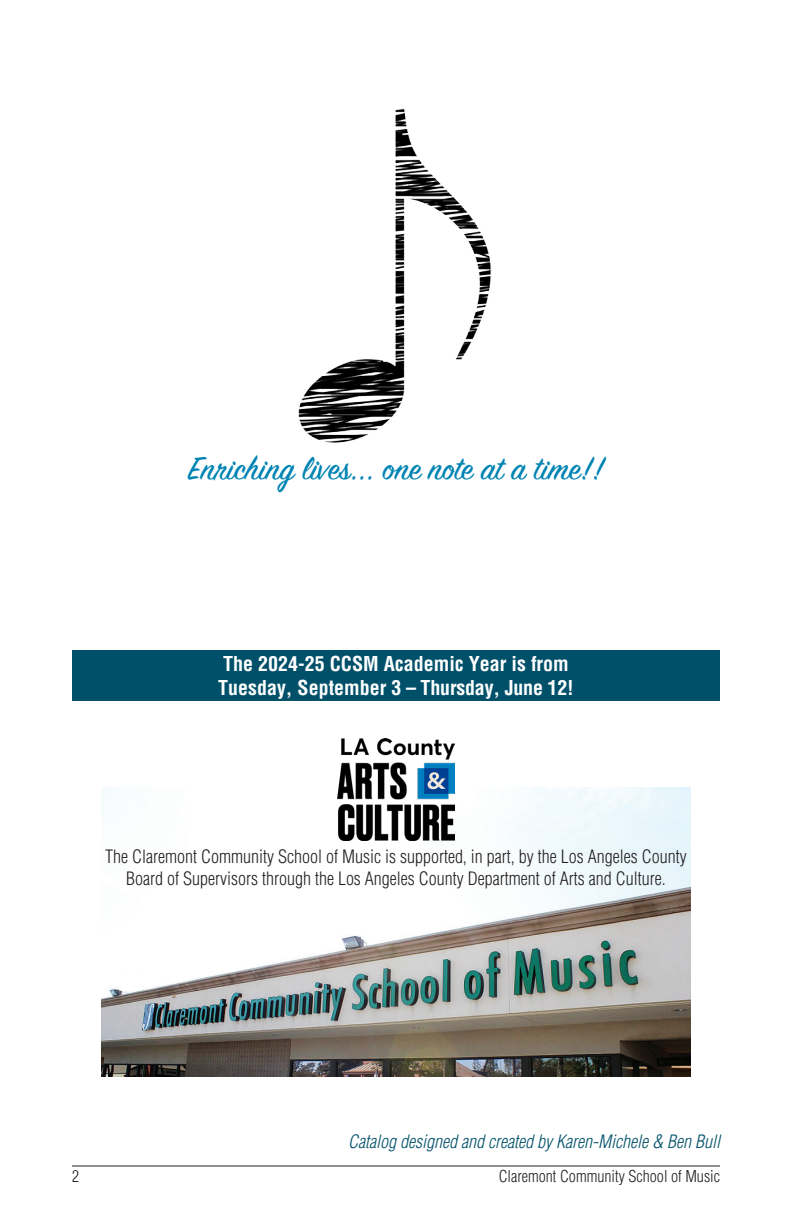
<style>
.page{position:relative;width:792px;height:1224px;background:#fff}
.page>*{position:absolute;margin:0;border:0;box-sizing:border-box;transform-origin:0 0}
.Body__Helv_Lt_9_11{font:36px "Sign Painter House Script";color:#0084b3}
.Heading_1__Optima_Black__w__14_12_shaded{font:700 condensed 20px "Helvetica";color:#fff}
.Body__Helv_Lt_9_11-2{font:300 condensed 18px "Helvetica";color:#231f20}
.Body__Helv_Lt_9_11-3{font:italic 300 condensed 18px "Helvetica";color:#00506a}
.t1{font:300 condensed 16px "Helvetica";color:#231f20}
</style>
<div class="page">
<hr style="left:72px;top:1166px;width:648px;height:1px;background:#231f20">
<img style="left:101px;top:787px;width:590px;height:290px">
<div style="left:72px;top:650px;width:648px;height:27px;background:#00506a"></div>
<div style="left:72px;top:674px;width:648px;height:27px;background:#00506a"></div>
<img style="left:338px;top:739px;width:116px;height:101px">
<img style="left:298px;top:108px;width:193px;height:335px">
<p class="Body__Helv_Lt_9_11" style="left:189px;top:446px;width:416px">Enriching lives... one note at a time!!</p>
<p class="Heading_1__Optima_Black__w__14_12_shaded" style="left:223px;top:652px;width:347px">The 2024-25 CCSM Academic Year is from</p>
<p class="Heading_1__Optima_Black__w__14_12_shaded" style="left:218px;top:676px;width:357px">Tuesday, September 3 – Thursday, June 12!</p>
<p class="Body__Helv_Lt_9_11-2" style="left:105px;top:846px;width:583px">The Claremont Community School of Music is supported, in part, by the Los Angeles County</p>
<p class="Body__Helv_Lt_9_11-2" style="left:126px;top:868px;width:541px">Board of Supervisors through the Los Angeles County Department of Arts and Culture.</p>
<p class="Body__Helv_Lt_9_11-3" style="left:348px;top:1130px;width:373px">Catalog designed and created by Karen-Michele &amp; Ben Bull</p>
<p class="t1" style="left:72px;top:1167px;width:9px">2</p>
<p class="t1" style="left:499px;top:1167px;width:223px">Claremont Community School of Music</p>
</div>
